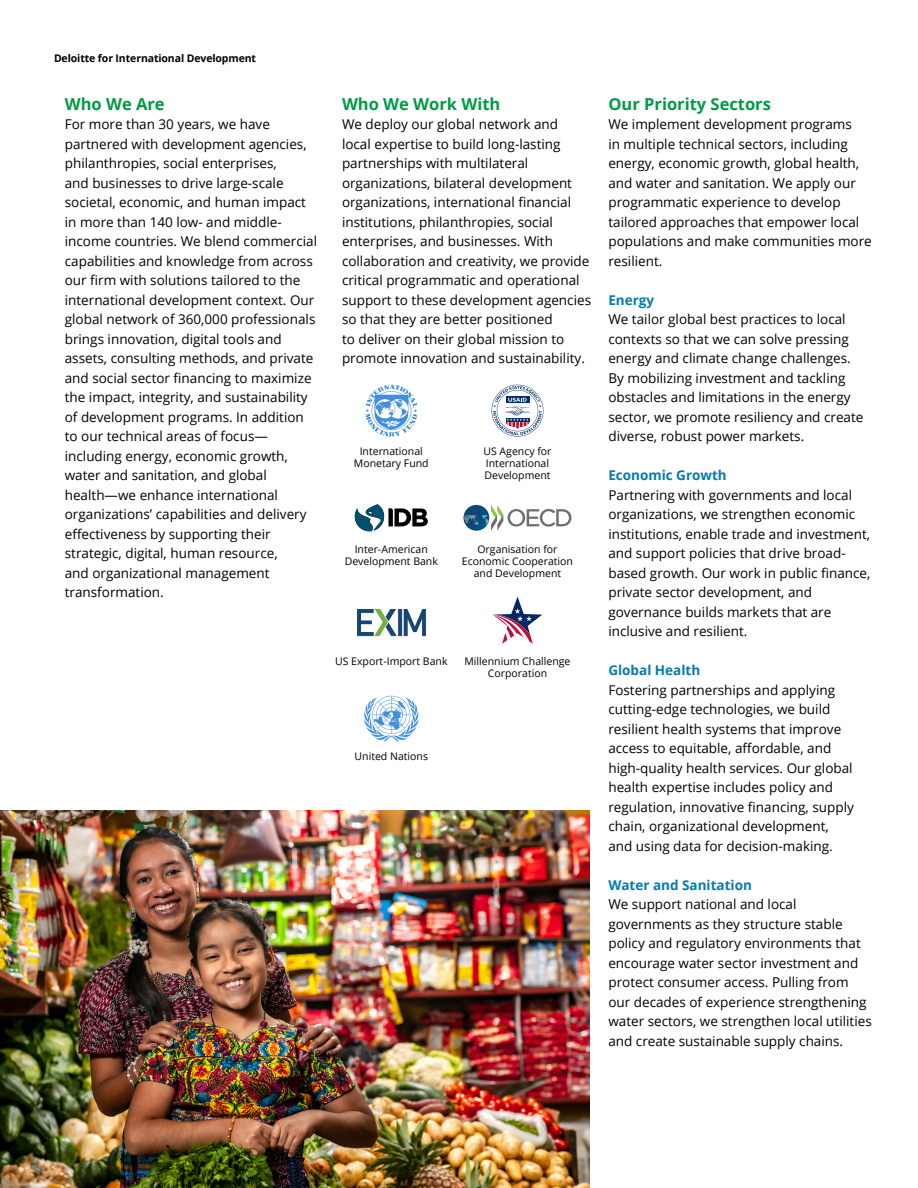
<style>
.page{position:relative;width:918px;height:1188px;background:#fff}
.page>*{position:absolute;margin:0;border:0;box-sizing:border-box;transform-origin:0 0}
.t1{font:700 16.5px "Open Sans";color:#009a44}
.t2{font:13.5px/19.5px "Open Sans";color:#000}
.t3{font:700 13.5px "Open Sans";color:#007cb0}
.t4{font:10.5px/12px "Open Sans";color:#000;text-align:center}
.t5{font:700 10.5px "Open Sans";letter-spacing:-.01em;color:#000}
</style>
<div class="page">
<img style="left:0;top:810px;width:590px;height:378px">
<svg style="left:493px;top:596px;width:49px;height:48px"></svg>
<svg style="left:464px;top:505px;width:25px;height:26px"></svg>
<svg style="left:482px;top:505px;width:89px;height:26px"></svg>
<svg style="left:365px;top:385px;width:52px;height:52px"></svg>
<svg style="left:364px;top:696px;width:55px;height:46px"></svg>
<img style="left:357px;top:610px;width:69px;height:26px">
<svg style="left:492px;top:385px;width:51px;height:52px"></svg>
<svg style="left:354px;top:504px;width:74px;height:28px"></svg>
<p class="t5" style="left:54px;top:51px;width:204px">Deloitte for International Development</p>
<p class="t1" style="left:65px;top:92px;width:101px">Who We Are</p>
<p class="t2" style="left:65px;top:114px;width:254px">For more than 30 years, we have partnered with development agencies, philanthropies, social enterprises,<br>and businesses to drive large-scale societal, economic, and human impact in more than 140 low- and middle&shy;income countries. We blend commercial capabilities and knowledge from across our firm with solutions tailored to the international development context. Our global network of 360,000 professionals brings innovation, digital tools and assets, consulting methods, and private and social sector financing to maximize the impact, integrity, and sustainability of development programs. In addition to our technical areas of focus— including energy, economic growth, water and sanitation, and global health—we enhance international organizations’ capabilities and delivery effectiveness by supporting their strategic, digital, human resource,<br>and organizational management transformation.</p>
<p class="t1" style="left:342px;top:92px;width:160px">Who We Work With</p>
<p class="t2" style="left:342px;top:114px;width:251px">We deploy our global network and<br>local expertise to build long-lasting partnerships with multilateral organizations, bilateral development organizations, international financial institutions, philanthropies, social enterprises, and businesses. With collaboration and creativity, we provide critical programmatic and operational support to these development agencies so that they are better positioned<br>to deliver on their global mission to promote innovation and sustainability.</p>
<p class="t4" style="left:354px;top:444px;width:76px">International<br>Monetary Fund</p>
<p class="t4" style="left:483px;top:444px;width:70px;text-align:left">US Agency for<br>International<br>Development</p>
<p class="t4" style="left:345px;top:543px;width:95px">Inter-American<br>Development Bank</p>
<p class="t4" style="left:462px;top:543px;width:113px">Organisation for<br>Economic Cooperation and Development</p>
<p class="t4" style="left:335px;top:655px;width:114px">US Export-Import Bank</p>
<p class="t4" style="left:464px;top:655px;width:108px">Millennium Challenge<br>Corporation</p>
<p class="t4" style="left:355px;top:750px;width:75px">United Nations</p>
<p class="t1" style="left:608px;top:92px;width:164px">Our Priority Sectors</p>
<p class="t2" style="left:608px;top:114px;width:265px">We implement development programs<br>in multiple technical sectors, including energy, economic growth, global health, and water and sanitation. We apply our programmatic experience to develop tailored approaches that empower local populations and make communities more resilient.</p>
<p class="t3" style="left:608px;top:290px;width:47px">Energy</p>
<p class="t2" style="left:608px;top:309px;width:257px">We tailor global best practices to local contexts so that we can solve pressing energy and climate change challenges.<br>By mobilizing investment and tackling obstacles and limitations in the energy sector, we promote resiliency and create diverse, robust power markets.</p>
<p class="t3" style="left:608px;top:466px;width:120px">Economic Growth</p>
<p class="t2" style="left:608px;top:485px;width:264px">Partnering with governments and local organizations, we strengthen economic institutions, enable trade and investment, and support policies that drive broad&shy;based growth. Our work in public finance, private sector development, and governance builds markets that are inclusive and resilient.</p>
<p class="t3" style="left:608px;top:661px;width:93px">Global Health</p>
<p class="t2" style="left:608px;top:680px;width:247px">Fostering partnerships and applying cutting-edge technologies, we build resilient health systems that improve access to equitable, affordable, and high-quality health services. Our global health expertise includes policy and regulation, innovative financing, supply chain, organizational development, and using data for decision-making.</p>
<p class="t3" style="left:608px;top:875px;width:145px">Water and Sanitation</p>
<p class="t2" style="left:608px;top:894px;width:265px">We support national and local governments as they structure stable policy and regulatory environments that encourage water sector investment and protect consumer access. Pulling from our decades of experience strengthening water sectors, we strengthen local utilities and create sustainable supply chains.</p>
</div>
